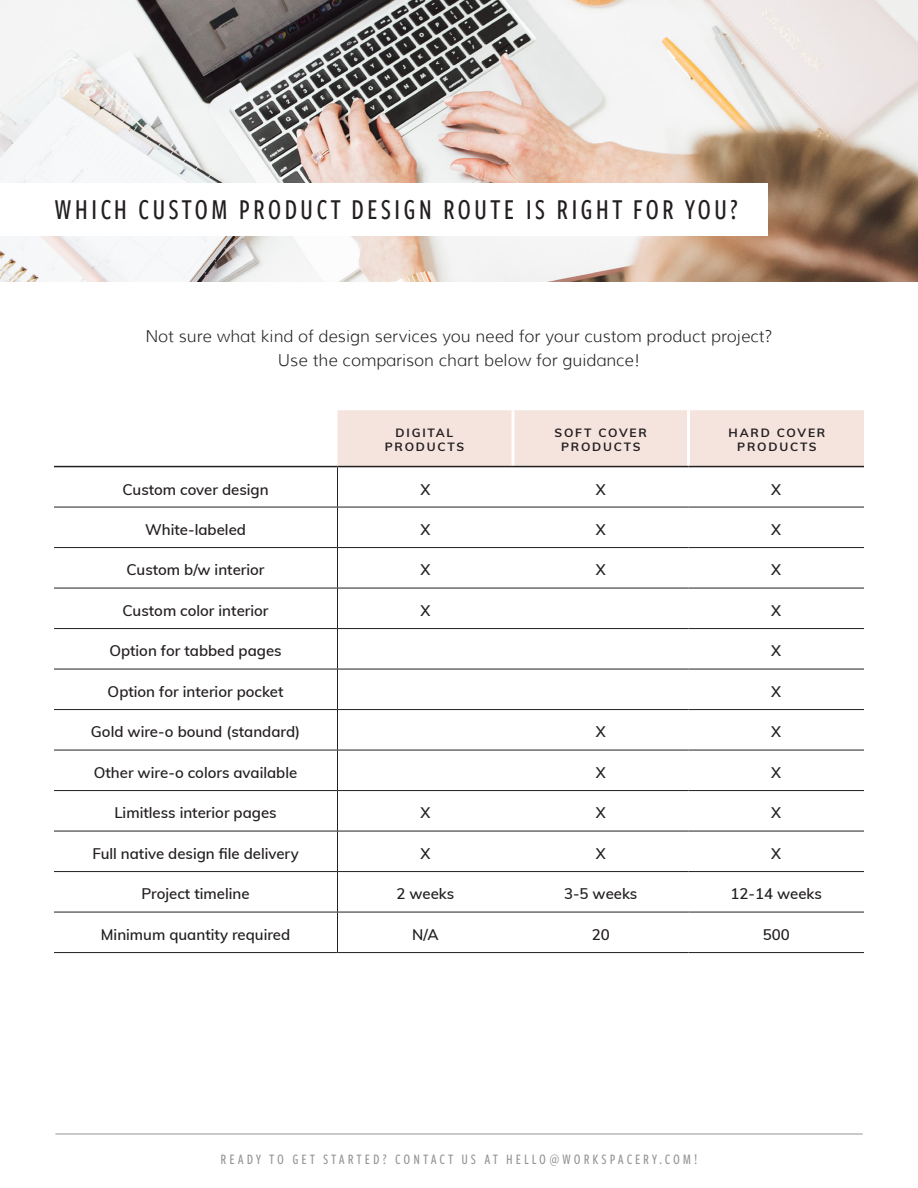
<style>
.page{position:relative;width:918px;height:1188px;background:#fff}
.page>*{position:absolute;margin:0;border:0;box-sizing:border-box;transform-origin:0 0}
.t1{font:500 30px "Freight Sans Cmp Pro";letter-spacing:.1em;color:#231f20}
.t2{font:300 16.5px "Muli";color:#231f20}
.t3{font:600 15px "Muli";color:#231f20}
.t4{font:500 15px "Freight Sans Cmp Pro";letter-spacing:.2em;color:#939598}
.t5{font:700 12px/14.4px "Muli";letter-spacing:.15em;color:#231f20;text-align:center}
</style>
<div class="page">
<hr style="left:55px;top:1134px;width:808px;height:1px;background:#939598">
<img style="left:0;top:0;width:918px;height:282px">
<div style="left:0;top:184px;width:768px;height:52px;background:#fff"></div>
<div style="left:338px;top:410px;width:526px;height:56px;background:#f5e4de"></div>
<hr style="left:512px;top:410px;width:2px;height:56px;background:#fff">
<hr style="left:687px;top:410px;width:3px;height:56px;background:#fff">
<hr style="left:54px;top:507px;width:284px;height:1px;background:#231f20">
<hr style="left:338px;top:507px;width:175px;height:1px;background:#231f20">
<hr style="left:513px;top:507px;width:175px;height:1px;background:#231f20">
<hr style="left:688px;top:507px;width:176px;height:1px;background:#231f20">
<hr style="left:54px;top:547px;width:284px;height:1px;background:#231f20">
<hr style="left:338px;top:547px;width:175px;height:1px;background:#231f20">
<hr style="left:513px;top:547px;width:175px;height:1px;background:#231f20">
<hr style="left:688px;top:547px;width:176px;height:1px;background:#231f20">
<hr style="left:54px;top:588px;width:284px;height:1px;background:#231f20">
<hr style="left:338px;top:588px;width:175px;height:1px;background:#231f20">
<hr style="left:513px;top:588px;width:175px;height:1px;background:#231f20">
<hr style="left:688px;top:588px;width:176px;height:1px;background:#231f20">
<hr style="left:54px;top:628px;width:284px;height:1px;background:#231f20">
<hr style="left:338px;top:628px;width:175px;height:1px;background:#231f20">
<hr style="left:513px;top:628px;width:175px;height:1px;background:#231f20">
<hr style="left:688px;top:628px;width:176px;height:1px;background:#231f20">
<hr style="left:54px;top:669px;width:284px;height:1px;background:#231f20">
<hr style="left:338px;top:669px;width:175px;height:1px;background:#231f20">
<hr style="left:513px;top:669px;width:175px;height:1px;background:#231f20">
<hr style="left:688px;top:669px;width:176px;height:1px;background:#231f20">
<hr style="left:54px;top:709px;width:284px;height:1px;background:#231f20">
<hr style="left:338px;top:709px;width:175px;height:1px;background:#231f20">
<hr style="left:513px;top:709px;width:175px;height:1px;background:#231f20">
<hr style="left:688px;top:709px;width:176px;height:1px;background:#231f20">
<hr style="left:54px;top:750px;width:284px;height:1px;background:#231f20">
<hr style="left:338px;top:750px;width:175px;height:1px;background:#231f20">
<hr style="left:513px;top:750px;width:175px;height:1px;background:#231f20">
<hr style="left:688px;top:750px;width:176px;height:1px;background:#231f20">
<hr style="left:54px;top:790px;width:284px;height:1px;background:#231f20">
<hr style="left:338px;top:790px;width:175px;height:1px;background:#231f20">
<hr style="left:513px;top:790px;width:175px;height:1px;background:#231f20">
<hr style="left:688px;top:790px;width:176px;height:1px;background:#231f20">
<hr style="left:54px;top:831px;width:284px;height:1px;background:#231f20">
<hr style="left:338px;top:831px;width:175px;height:1px;background:#231f20">
<hr style="left:513px;top:831px;width:175px;height:1px;background:#231f20">
<hr style="left:688px;top:831px;width:176px;height:1px;background:#231f20">
<hr style="left:54px;top:871px;width:284px;height:1px;background:#231f20">
<hr style="left:338px;top:871px;width:175px;height:1px;background:#231f20">
<hr style="left:513px;top:871px;width:175px;height:1px;background:#231f20">
<hr style="left:688px;top:871px;width:176px;height:1px;background:#231f20">
<hr style="left:54px;top:912px;width:284px;height:1px;background:#231f20">
<hr style="left:338px;top:912px;width:175px;height:1px;background:#231f20">
<hr style="left:513px;top:912px;width:175px;height:1px;background:#231f20">
<hr style="left:688px;top:912px;width:176px;height:1px;background:#231f20">
<hr style="left:54px;top:952px;width:284px;height:1px;background:#231f20">
<hr style="left:338px;top:952px;width:175px;height:1px;background:#231f20">
<hr style="left:513px;top:952px;width:175px;height:1px;background:#231f20">
<hr style="left:688px;top:952px;width:176px;height:1px;background:#231f20">
<hr style="left:337px;top:467px;width:1px;height:40px;background:#231f20">
<hr style="left:337px;top:507px;width:1px;height:40px;background:#231f20">
<hr style="left:337px;top:548px;width:1px;height:40px;background:#231f20">
<hr style="left:337px;top:588px;width:1px;height:40px;background:#231f20">
<hr style="left:337px;top:629px;width:1px;height:40px;background:#231f20">
<hr style="left:337px;top:669px;width:1px;height:40px;background:#231f20">
<hr style="left:337px;top:710px;width:1px;height:40px;background:#231f20">
<hr style="left:337px;top:750px;width:1px;height:40px;background:#231f20">
<hr style="left:337px;top:791px;width:1px;height:40px;background:#231f20">
<hr style="left:337px;top:831px;width:1px;height:40px;background:#231f20">
<hr style="left:337px;top:872px;width:1px;height:40px;background:#231f20">
<hr style="left:337px;top:912px;width:1px;height:40px;background:#231f20">
<hr style="left:54px;top:466px;width:284px;height:1px;background:#231f20">
<hr style="left:338px;top:466px;width:175px;height:1px;background:#231f20">
<hr style="left:513px;top:466px;width:175px;height:1px;background:#231f20">
<hr style="left:688px;top:466px;width:176px;height:1px;background:#231f20">
<p class="t1" style="left:54px;top:189px;width:686px">WHICH CUSTOM PRODUCT DESIGN ROUTE IS RIGHT FOR YOU?</p>
<p class="t2" style="left:145px;top:326px;width:629px">Not sure what kind of design services you need for your custom product project?</p>
<p class="t2" style="left:278px;top:350px;width:364px">Use the comparison chart below for guidance!</p>
<p class="t5" style="left:385px;top:425px;width:81px">DIGITAL<br>PRODUCTS</p>
<p class="t5" style="left:554px;top:425px;width:94px">SOFT COVER<br>PRODUCTS</p>
<p class="t5" style="left:729px;top:425px;width:98px">HARD COVER<br>PRODUCTS</p>
<p class="t3" style="left:122px;top:478px;width:148px">Custom cover design</p>
<p class="t3" style="left:420px;top:478px;width:11px">X</p>
<p class="t3" style="left:596px;top:478px;width:11px">X</p>
<p class="t3" style="left:771px;top:478px;width:11px">X</p>
<p class="t3" style="left:145px;top:519px;width:102px">White-labeled</p>
<p class="t3" style="left:420px;top:519px;width:11px">X</p>
<p class="t3" style="left:596px;top:519px;width:11px">X</p>
<p class="t3" style="left:771px;top:519px;width:11px">X</p>
<p class="t3" style="left:127px;top:559px;width:140px">Custom b/w interior</p>
<p class="t3" style="left:420px;top:559px;width:11px">X</p>
<p class="t3" style="left:596px;top:559px;width:11px">X</p>
<p class="t3" style="left:771px;top:559px;width:11px">X</p>
<p class="t3" style="left:123px;top:600px;width:148px">Custom color interior</p>
<p class="t3" style="left:420px;top:600px;width:11px">X</p>
<p class="t3" style="left:771px;top:600px;width:11px">X</p>
<p class="t3" style="left:109px;top:640px;width:174px">Option for tabbed pages</p>
<p class="t3" style="left:771px;top:640px;width:11px">X</p>
<p class="t3" style="left:108px;top:681px;width:177px">Option for interior pocket</p>
<p class="t3" style="left:771px;top:681px;width:11px">X</p>
<p class="t3" style="left:91px;top:721px;width:211px">Gold wire-o bound (standard)</p>
<p class="t3" style="left:596px;top:721px;width:11px">X</p>
<p class="t3" style="left:771px;top:721px;width:11px">X</p>
<p class="t3" style="left:94px;top:762px;width:205px">Other wire-o colors available</p>
<p class="t3" style="left:596px;top:762px;width:11px">X</p>
<p class="t3" style="left:771px;top:762px;width:11px">X</p>
<p class="t3" style="left:114px;top:802px;width:164px">Limitless interior pages</p>
<p class="t3" style="left:420px;top:802px;width:11px">X</p>
<p class="t3" style="left:596px;top:802px;width:11px">X</p>
<p class="t3" style="left:771px;top:802px;width:11px">X</p>
<p class="t3" style="left:92px;top:843px;width:208px">Full native design file delivery</p>
<p class="t3" style="left:420px;top:843px;width:11px">X</p>
<p class="t3" style="left:596px;top:843px;width:11px">X</p>
<p class="t3" style="left:771px;top:843px;width:11px">X</p>
<p class="t3" style="left:142px;top:883px;width:109px">Project timeline</p>
<p class="t3" style="left:397px;top:883px;width:59px">2 weeks</p>
<p class="t3" style="left:564px;top:883px;width:75px">3-5 weeks</p>
<p class="t3" style="left:731px;top:883px;width:93px">12-14 weeks</p>
<p class="t3" style="left:101px;top:924px;width:191px">Minimum quantity required</p>
<p class="t3" style="left:412px;top:924px;width:28px">N/A</p>
<p class="t3" style="left:592px;top:924px;width:19px">20</p>
<p class="t3" style="left:763px;top:924px;width:29px">500</p>
<p class="t4" style="left:221px;top:1150px;width:478px">READY TO GET STARTED? CONTACT US AT HELLO@WORKSPACERY.COM!</p>
</div>
